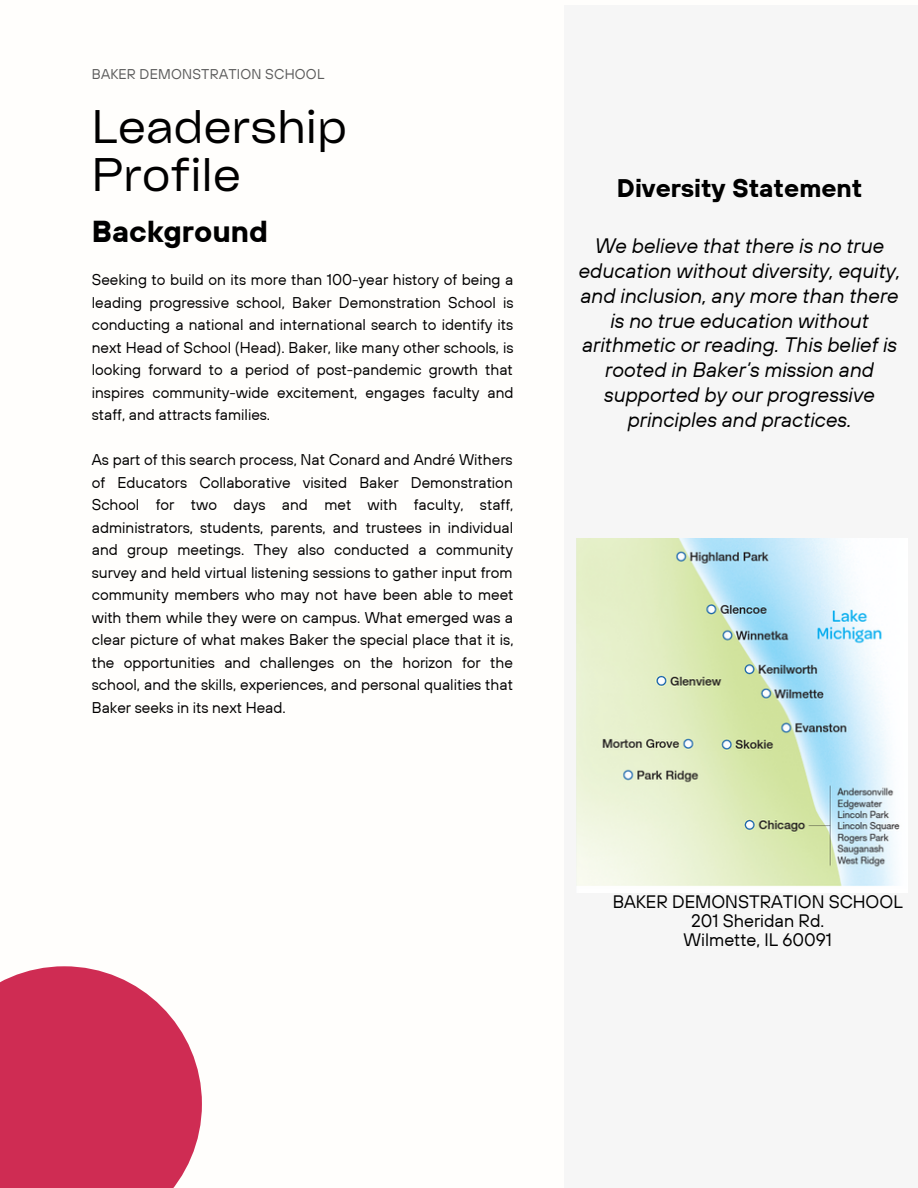
<style>
.page{position:relative;width:918px;height:1188px;background:#fff}
.page>*{position:absolute;margin:0;border:0;box-sizing:border-box;transform-origin:0 0}
.t1{font:45.15px/48.8px "Cy Grotesk Key";color:#000}
.t2{font:700 30.3px "TT Hoves";color:#000}
.t3{font:700 25.35px "TT Hoves";color:#000}
.t4{font:italic 20.85px/24.8px "TT Hoves";color:#000;text-align:center}
.t5{font:18px "TT Hoves";color:#000}
.t6{font:15.45px/22.5px "TT Hoves";color:#000;text-align:justify}
.t7{font:14.1px "TT Hoves";letter-spacing:.015em;color:#5b5b5b}
</style>
<div class="page">
<div style="left:565px;top:6px;width:353px;height:1182px;background:#f6f6f6"></div>
<div style="left:0;top:966px;width:202px;height:222px;background:#cf2c53"></div>
<img style="left:577px;top:539px;width:323px;height:347px">
<p class="t7" style="left:92px;top:65px;width:234px">BAKER DEMONSTRATION SCHOOL</p>
<p class="t1" style="left:92px;top:100px;width:257px">Leadership<br>Profile</p>
<p class="t2" style="left:92px;top:212px;width:178px">Background</p>
<p class="t6" style="left:92px;top:269px;width:423px">Seeking to build on its more than 100-year history of being a leading progressive school, Baker Demonstration School is conducting a national and international search to identify its next Head of School (Head). Baker, like many other schools, is looking forward to a period of post-pandemic growth that inspires community-wide excitement, engages faculty and staff, and attracts families.</p>
<p class="t6" style="left:92px;top:449px;width:423px">As part of this search process, Nat Conard and André Withers of Educators Collaborative visited Baker Demonstration School for two days and met with faculty, staff, administrators, students, parents, and trustees in individual and group meetings. They also conducted a community survey and held virtual listening sessions to gather input from community members who may not have been able to meet with them while they were on campus. What emerged was a clear picture of what makes Baker the special place that it is, the opportunities and challenges on the horizon for the school, and the skills, experiences, and personal qualities that Baker seeks in its next Head.</p>
<p class="t3" style="left:617px;top:172px;width:247px">Diversity Statement</p>
<p class="t4" style="left:579px;top:233px;width:323px">We believe that there is no true education without diversity, equity, and inclusion, any more than there is no true education without arithmetic or reading. This belief is rooted in Baker’s mission and supported by our progressive principles and practices.</p>
<p class="t5" style="left:613px;top:890px;width:292px">BAKER DEMONSTRATION SCHOOL</p>
<p class="t5" style="left:691px;top:909px;width:135px">201 Sheridan Rd.</p>
<p class="t5" style="left:684px;top:928px;width:150px">Wilmette, IL 60091</p>
</div>
